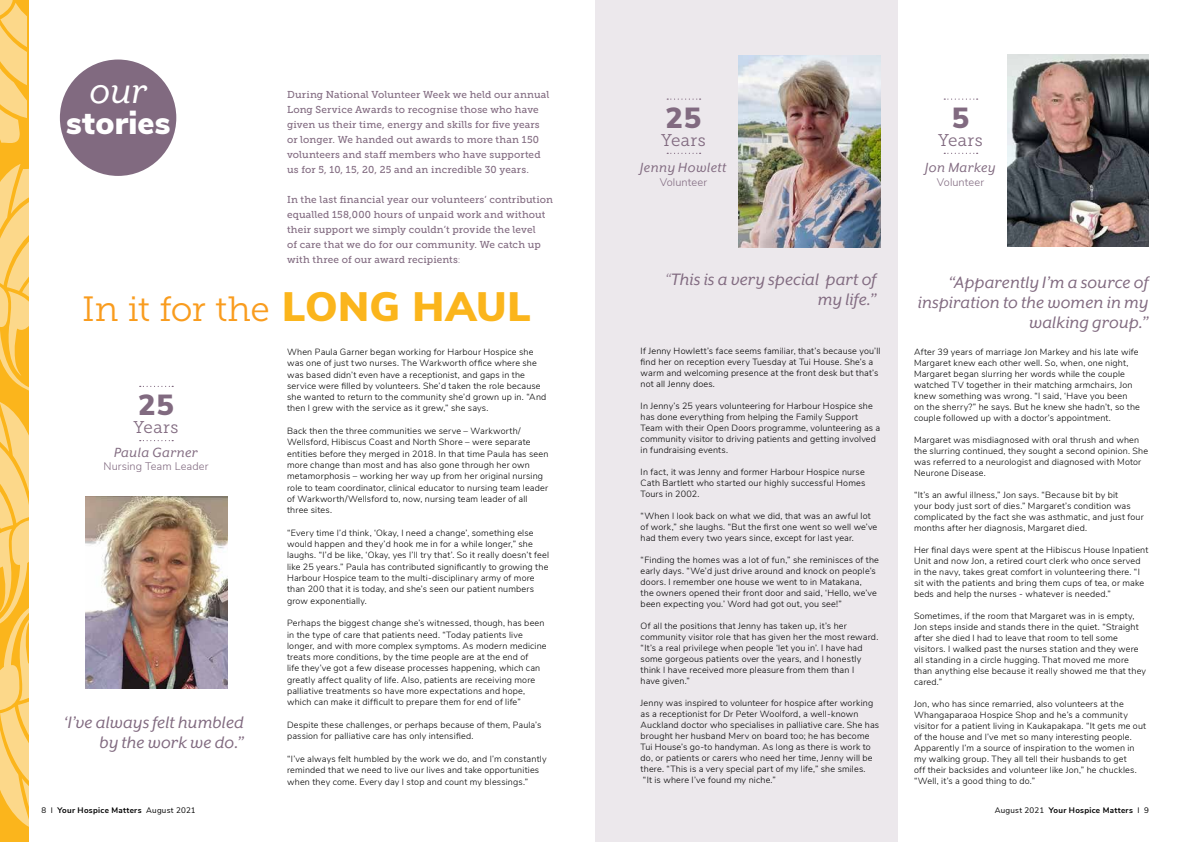
<style>
.page{position:relative;width:1191px;height:842px;background:#fff}
.page>*{position:absolute;margin:0;border:0;box-sizing:border-box;transform-origin:0 0}
.t1{font:italic 40.4px "Mr Eaves XL San OT";color:#fff}
.t2{font:35px "Museo Slab 300";letter-spacing:-.02em;color:#f99c1e}
.t3{font:900 31.8px "Nunito Sans";letter-spacing:.01em;color:#fff}
.t4{font:900 29px "Nunito Sans";color:#816a80}
.t5{font:italic 19px/20px "Mr Eaves XL San OT";letter-spacing:.005em;color:#816a80;text-align:right}
.t6{font:16.9px "Museo Slab 300";letter-spacing:.025em;color:#816a80}
.t7{font:italic 15.3px "Mr Eaves XL San OT";letter-spacing:.025em;color:#816a80}
.t8{font:300 11px "Nunito Sans";letter-spacing:.005em;color:#816a80}
.t9{font:10px/15px "Museo Slab 500";letter-spacing:.01em;color:#816a80}
.t10{font:300 9px/11px "Nunito Sans";letter-spacing:.02em;color:#000}
.t11{font:700 8px "Nunito Sans";letter-spacing:.035em;color:#000}
.s1{font-family:"Museo Slab 300";font-size:9px}
.s2{font-family:"Nunito Sans";font-weight:900;font-size:41px;color:#fbb51c}
.s3{font-style:inherit}
.s4{font-weight:400}
</style>
<div class="page">
<div style="left:595px;top:0;width:302px;height:842px;background:#ece8ec"></div>
<svg style="left:140px;top:440px;width:33px;height:1px"></svg>
<svg style="left:140px;top:386px;width:33px;height:1px"></svg>
<svg style="left:667px;top:153px;width:33px;height:1px"></svg>
<svg style="left:667px;top:99px;width:33px;height:1px"></svg>
<svg style="left:944px;top:153px;width:33px;height:1px"></svg>
<svg style="left:944px;top:99px;width:33px;height:1px"></svg>
<img style="left:85px;top:496px;width:143px;height:193px">
<img style="left:738px;top:55px;width:142px;height:193px">
<img style="left:1007px;top:54px;width:141px;height:193px">
<svg style="left:0;top:0;width:28px;height:842px;background:#fbcb61"></svg>
<div style="left:60px;top:60px;width:116px;height:116px;background:#816a80;border-radius:50%"></div>
<h1 class="t1" style="left:89px;top:70px;width:59px">our</h1>
<h3 class="t3" style="left:66px;top:100px;width:106px">stories</h3>
<p class="t9" style="left:287px;top:87px;width:264px">During National Volunteer Week we held our annual Long Service Awards to recognise those who have given us their time, energy and skills for five years or longer. We handed out awards to more than 150 volunteers and staff members who have supported us for 5, 10, 15, 20, 25 and an incredible 30 years.</p>
<p class="t9" style="left:287px;top:192px;width:267px">In the last financial year our volunteers’ contribution equalled 158,000 hours of unpaid work and without their support we simply couldn’t provide the level<br>of care that we do for our community. We catch up with three of our award recipients<span class="s1">:</span></p>
<h2 class="t2" style="left:82px;top:289px;width:450px">In it for the <span class="s2">LONG HAUL</span></h2>
<h3 class="t4" style="left:138px;top:383px;width:37px">25</h3>
<h3 class="t6" style="left:134px;top:418px;width:46px">Years</h3>
<h3 class="t7" style="left:114px;top:444px;width:85px">Paula Garner</h3>
<p class="t8" style="left:103px;top:458px;width:106px">Nursing Team Leader</p>
<h3 class="t5" style="left:63px;top:713px;width:182px">‘I’ve always felt humbled by the work we do.”</h3>
<p class="t10" style="left:287px;top:346px;width:261px;line-height:11.3px">When Paula Garner began working for Harbour Hospice she was one of just two nurses. The Warkworth office where she was based didn’t even have a receptionist, and gaps in the service were filled by volunteers. She’d taken the role because she wanted to return to the community she’d grown up in. “And then I grew with the service as it grew,” she says.</p>
<p class="t10" style="left:287px;top:425px;width:263px;line-height:11.3px">Back then the three communities we serve – Warkworth/ Wellsford, Hibiscus Coast and North Shore – were separate entities before they merged in 2018. In that time Paula has seen more change than most and has also gone through her own metamorphosis – working her way up from her original nursing role to team coordinator, clinical educator to nursing team leader of Warkworth/Wellsford to, now, nursing team leader of all three sites.</p>
<p class="t10" style="left:287px;top:526px;width:263px;line-height:11.3px">“Every time I’d think, ‘Okay, I need a change’, something else would happen and they’d hook me in for a while longer,” she laughs. “I’d be like, ‘Okay, yes I’ll try that’. So it really doesn’t feel like 25 years.” Paula has contributed significantly to growing the Harbour Hospice team to the multi-disciplinary army of more than 200 that it is today, and she’s seen our patient numbers grow exponentially.</p>
<p class="t10" style="left:287px;top:617px;width:261px;line-height:11.3px">Perhaps the biggest change she’s witnessed, though, has been in the type of care that patients need. “Today patients live longer, and with more complex symptoms. As modern medicine treats more conditions, by the time people are at the end of<br>life they’ve got a few disease processes happening, which can greatly affect quality of life. Also, patients are receiving more palliative treatments so have more expectations and hope, which can make it difficult to prepare them for end of life”</p>
<p class="t10" style="left:287px;top:719px;width:256px;line-height:11.3px">Despite these challenges, or perhaps because of them, Paula’s passion for palliative care has only intensified.</p>
<p class="t10" style="left:287px;top:752px;width:261px;line-height:11.3px">“I’ve always felt humbled by the work we do, and I’m constantly reminded that we need to live our lives and take opportunities when they come. Every day I stop and count my blessings.”</p>
<h3 class="t4" style="left:665px;top:96px;width:37px">25</h3>
<h3 class="t6" style="left:661px;top:131px;width:46px">Years</h3>
<h3 class="t7" style="left:640px;top:159px;width:88px">Jenny Howlett</h3>
<p class="t8" style="left:659px;top:174px;width:49px">Volunteer</p>
<h3 class="t4" style="left:951px;top:96px;width:19px">5</h3>
<h3 class="t6" style="left:938px;top:131px;width:46px">Years</h3>
<h3 class="t7" style="left:925px;top:159px;width:72px">Jon Markey</h3>
<p class="t8" style="left:936px;top:174px;width:49px">Volunteer</p>
<h3 class="t5" style="left:665px;top:269px;width:213px"><span class="s3">“</span>This is a very special part of my life.”</h3>
<p class="t10" style="left:640px;top:345px;width:241px">If Jenny Howlett’s face seems familiar, that’s because you’ll find her on reception every Tuesday at Tui House. She’s a warm and welcoming presence at the front desk but that’s not all Jenny does.</p>
<p class="t10" style="left:640px;top:400px;width:241px">In Jenny’s 25 years volunteering for Harbour Hospice she has done everything from helping the Family Support Team with their Open Doors programme, volunteering as a community visitor to driving patients and getting involved in fundraising events.</p>
<p class="t10" style="left:640px;top:466px;width:226px;text-align:justify">In fact, it was Jenny and former Harbour Hospice nurse Cath Bartlett who started our highly successful Homes Tours in 2002.</p>
<p class="t10" style="left:640px;top:510px;width:238px">“When I look back on what we did, that was an awful lot of work,” she laughs. “But the first one went so well we’ve had them every two years since, except for last year.</p>
<p class="t10" style="left:640px;top:554px;width:240px">“Finding the homes was a lot of fun,” she reminisces of the early days. “We’d just drive around and knock on people’s doors. I remember one house we went to in Matakana,<br>the owners opened their front door and said, ‘Hello, we’ve been expecting you.’ Word had got out, you see!”</p>
<p class="t10" style="left:640px;top:620px;width:239px">Of all the positions that Jenny has taken up, it’s her community visitor role that has given her the most reward. “It’s a real privilege when people ‘let you in’. I have had some gorgeous patients over the years, and I honestly think I have received more pleasure from them than I<br>have given.”</p>
<p class="t10" style="left:640px;top:697px;width:240px">Jenny was inspired to volunteer for hospice after working as a receptionist for Dr Peter Woolford, a well-known Auckland doctor who specialises in palliative care. She has brought her husband Merv on board too; he has become Tui House’s go-to handyman. As long as there is work to do, or patients or carers who need her time, Jenny will be there. “This is a very special part of my life,” she smiles.<br>“It is where I’ve found my niche.”</p>
<h3 class="t5" style="left:917px;top:272px;width:232px">“Apparently I’m a source of inspiration to the women in my walking group.”</h3>
<p class="t10" style="left:914px;top:346px;width:227px">After 39 years of marriage Jon Markey and his late wife Margaret knew each other well. So, when, one night, Margaret began slurring her words while the couple watched TV together in their matching armchairs, Jon knew something was wrong. “I said, ‘Have you been<br>on the sherry?” he says. But he knew she hadn’t, so the couple followed up with a doctor’s appointment.</p>
<p class="t10" style="left:914px;top:433px;width:236px">Margaret was misdiagnosed with oral thrush and when the slurring continued, they sought a second opinion. She was referred to a neurologist and diagnosed with Motor Neurone Disease.</p>
<p class="t10" style="left:914px;top:488px;width:231px">“It’s an awful illness,” Jon says. “Because bit by bit<br>your body just sort of dies.” Margaret’s condition was complicated by the fact she was asthmatic, and just four months after her diagnosis, Margaret died.</p>
<p class="t10" style="left:914px;top:543px;width:236px">Her final days were spent at the Hibiscus House Inpatient Unit and now Jon, a retired court clerk who once served in the navy, takes great comfort in volunteering there. “I sit with the patients and bring them cups of tea, or make beds and help the nurses - whatever is needed.”</p>
<p class="t10" style="left:914px;top:609px;width:234px">Sometimes, if the room that Margaret was in is empty, Jon steps inside and stands there in the quiet. “Straight after she died I had to leave that room to tell some visitors. I walked past the nurses station and they were all standing in a circle hugging. That moved me more than anything else because it really showed me that they cared.”</p>
<p class="t10" style="left:914px;top:697px;width:234px">Jon, who has since remarried, also volunteers at the Whangaparaoa Hospice Shop and he’s a community visitor for a patient living in Kaukapakapa. “It gets me out of the house and I’ve met so many interesting people.<br>Apparently I’m a source of inspiration to the women in my walking group. They all tell their husbands to get<br>off their backsides and volunteer like Jon,” he chuckles. “Well, it’s a good thing to do.”</p>
<p class="t11" style="left:41px;top:804px;width:156px"><span class="s4">8 I</span> Your Hospice Matters <span class="s4">August 2021</span></p>
<p class="t11" style="left:994px;top:805px;width:156px"><span class="s4">August 2021</span> Your Hospice Matters <span class="s4">I 9</span></p>
</div>
